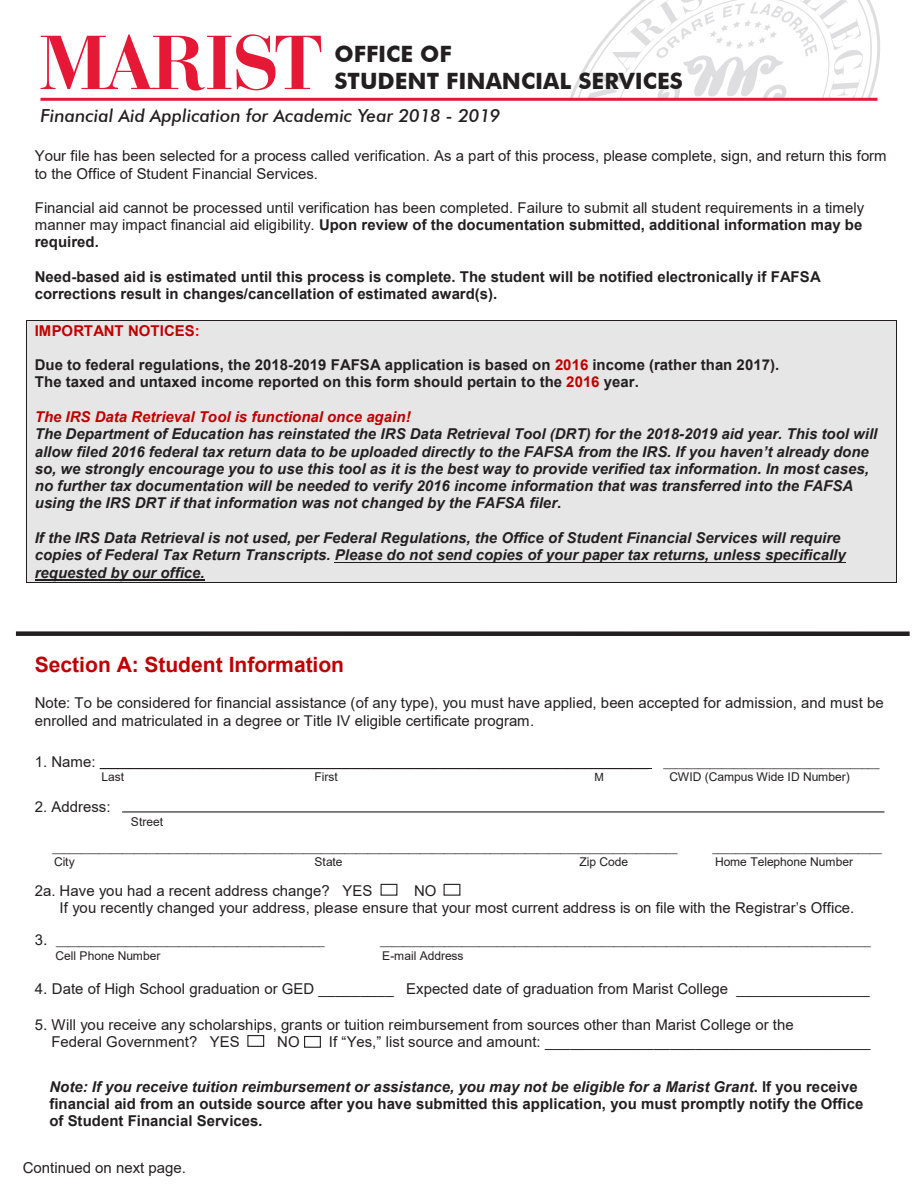
<style>
.page{position:relative;width:918px;height:1188px;background:#fff}
.page>*{position:absolute;margin:0;border:0;box-sizing:border-box;transform-origin:0 0}
.t1{font:700 22.5px/27px "Futura BT";color:#231f20}
.t2{font:700 21px "Arial";color:#c00000}
.t3{font:italic 500 18px "Futura BT";color:#231f20}
.t4{font:15px/17.2px "Arial";color:#231f20}
.t5{font:italic 700 15px/17.2px "Arial";letter-spacing:.005em;color:#231f20}
.t6{font:700 15px/17.2px "Arial";letter-spacing:.005em;color:#231f20}
.t7{font:700 15px "Arial";color:#c00000}
.t8{font:12px "Arial";letter-spacing:-.005em;color:#231f20}
.t9{font:11.4px "Arial";color:#231f20}
.t10{font:10.5px "Arial";color:#231f20}
.s1{font-weight:700}
.s2{color:#f00}
.s3{color:#c00000}
.s4{font-style:normal}
.s5{font-size:15px}
.s6{font-size:15.9px}
.s7{font-style:italic}
</style>
<div class="page">
<svg style="left:538px;top:0;width:342px;height:98px"></svg>
<svg style="left:40px;top:34px;width:281px;height:57px"></svg>
<hr style="left:40px;top:98px;width:838px;height:3px;background:#e51836">
<div style="left:27px;top:321px;width:869px;height:18px;background:#e7e6e6"></div>
<hr style="left:27px;top:320px;width:869px;height:1px;background:#231f20">
<div style="left:27px;top:339px;width:869px;height:18px;background:#e7e6e6"></div>
<div style="left:27px;top:357px;width:869px;height:17px;background:#e7e6e6"></div>
<div style="left:27px;top:374px;width:869px;height:17px;background:#e7e6e6"></div>
<div style="left:27px;top:391px;width:869px;height:17px;background:#e7e6e6"></div>
<div style="left:27px;top:408px;width:869px;height:18px;background:#e7e6e6"></div>
<div style="left:27px;top:426px;width:869px;height:17px;background:#e7e6e6"></div>
<div style="left:27px;top:443px;width:869px;height:17px;background:#e7e6e6"></div>
<div style="left:27px;top:460px;width:869px;height:17px;background:#e7e6e6"></div>
<div style="left:27px;top:477px;width:869px;height:18px;background:#e7e6e6"></div>
<div style="left:27px;top:495px;width:869px;height:17px;background:#e7e6e6"></div>
<div style="left:27px;top:512px;width:869px;height:17px;background:#e7e6e6"></div>
<div style="left:27px;top:529px;width:869px;height:17px;background:#e7e6e6"></div>
<div style="left:27px;top:546px;width:869px;height:18px;background:#e7e6e6"></div>
<hr style="left:335px;top:562px;width:511px;height:2px;background:#231f20">
<div style="left:27px;top:564px;width:869px;height:18px;background:#e7e6e6"></div>
<hr style="left:35px;top:579px;width:170px;height:2px;background:#231f20">
<hr style="left:27px;top:582px;width:869px;height:1px;background:#231f20">
<svg style="left:26px;top:320px;width:1px;height:263px"></svg>
<svg style="left:896px;top:320px;width:1px;height:263px"></svg>
<hr style="left:100px;top:768px;width:552px;height:1px;background:#231f20">
<div style="left:16px;top:631px;width:894px;height:5px;background:#231f20"></div>
<hr style="left:122px;top:811px;width:762px;height:2px;background:#231f20">
<div style="left:381px;top:884px;width:16px;height:12px;border:1px solid #231f20"></div>
<div style="left:444px;top:884px;width:16px;height:12px;border:1px solid #231f20"></div>
<div style="left:247px;top:1035px;width:17px;height:12px;border:1px solid #231f20"></div>
<div style="left:304px;top:1036px;width:17px;height:12px;border:1px solid #231f20"></div>
<h1 class="t1" style="left:334px;top:40px;width:350px">OFFICE OF<br>STUDENT FINANCIAL SERVICES</h1>
<p class="t3" style="left:40px;top:104px;width:462px">Financial Aid Application for Academic Year 2018 - 2019</p>
<p class="t4" style="left:35px;top:147px;width:853px">Your file has been selected for a process called verification. As a part of this process, please complete, sign, and return this form to the Office of Student Financial Services.</p>
<p class="t4" style="left:35px;top:199px;width:831px">Financial aid cannot be processed until verification has been completed. Failure to submit all student requirements in a timely manner may impact financial aid eligibility. <span class="s1">Upon review of the documentation submitted, additional information may be required.</span></p>
<p class="t6" style="left:35px;top:268px;width:788px">Need-based aid is estimated until this process is complete. The student will be notified electronically if FAFSA corrections result in changes/cancellation of estimated award(s).</p>
<p class="t7" style="left:35px;top:320px;width:166px">IMPORTANT NOTICES<span class="s2">:</span></p>
<p class="t6" style="left:35px;top:357px;width:746px">Due to federal regulations, the 2018-2019 FAFSA application is based on <span class="s3">2016</span> income (rather than 2017).<br>The taxed and untaxed income reported on this form should pertain to the <span class="s3">2016</span> year.</p>
<p class="t5" style="left:35px;top:409px;width:844px"><span class="s3">The IRS Data Retrieval Tool is functional once again!<br></span>The Department of Education has reinstated the IRS Data Retrieval Tool (DRT) for the 2018-2019 aid year. This tool will allow filed 2016 federal tax return data to be uploaded directly to the FAFSA from the IRS. If you haven’t already done so, we strongly encourage you to use this tool as it is the best way to provide verified tax information. In most cases, no further tax documentation will be needed to verify 2016 income information that was transferred into the FAFSA using the IRS DRT if that information was not changed by the FAFSA filer<span class="s4">.</span></p>
<p class="t5" style="left:35px;top:530px;width:813px">If the IRS Data Retrieval is not used, per Federal Regulations, the Office of Student Financial Services will require copies of Federal Tax Return Transcripts. Please do not send copies of your paper tax returns, unless specifically requested by our office.</p>
<p class="t2" style="left:35px;top:650px;width:311px">Section A: Student Information</p>
<p class="t4" style="left:35px;top:694px;width:850px">Note: To be considered for financial assistance (of any type), you must have applied, been accepted for admission, and must be enrolled and matriculated in a degree or Title IV eligible certificate program.</p>
<p class="t10" style="left:664px;top:756px;width:218px">_____________________________________</p>
<p class="t8" style="left:102px;top:769px;width:24px">Last</p>
<p class="t8" style="left:315px;top:769px;width:25px">First</p>
<p class="t9" style="left:594px;top:769px;width:11px">M</p>
<p class="t8" style="left:670px;top:769px;width:182px">CWID (Campus Wide ID Number)</p>
<p class="t4" style="left:35px;top:798px;width:77px">2. Address:</p>
<p class="t8" style="left:131px;top:814px;width:34px">Street</p>
<p class="t10" style="left:52px;top:841px;width:627px">___________________________________________________________________________________________________________</p>
<p class="t10" style="left:713px;top:841px;width:171px">_____________________________</p>
<p class="t8" style="left:54px;top:853px;width:22px">City</p>
<p class="t8" style="left:315px;top:853px;width:30px">State</p>
<p class="t8" style="left:579px;top:853px;width:50px">Zip Code</p>
<p class="t8" style="left:715px;top:853px;width:140px">Home Telephone Number</p>
<p class="t4" style="left:35px;top:882px;width:339px">2a. Have you had a recent address change? YES</p>
<p class="t4" style="left:60px;top:882px;width:796px;text-indent:355px">NO<br>If you recently changed your address, please ensure that your most current address is on file with the Registrar’s Office.</p>
<p class="t10" style="left:35px;top:934px;width:291px"><span class="s5">3</span><span class="s6">.</span> ______________________________________________</p>
<p class="t10" style="left:380px;top:934px;width:492px">____________________________________________________________________________________</p>
<p class="t8" style="left:56px;top:947px;width:106px">Cell Phone Number</p>
<p class="t8" style="left:382px;top:947px;width:83px">E-mail Address</p>
<p class="t4" style="left:35px;top:980px;width:837px">4<span class="s6">.</span> Date of High School graduation or GED _________ Expected date of graduation from Marist College ________________</p>
<p class="t4" style="left:51px;top:1015px;width:744px;line-height:17.7px;text-indent:-17px">5<span class="s6">.</span> Will you receive any scholarships, grants or tuition reimbursement from sources other than Marist College or the<br>Federal Government? YES</p>
<p class="t4" style="left:277px;top:1033px;width:24px">NO</p>
<p class="t4" style="left:329px;top:1033px;width:543px">If “Yes,” list source and amount: _______________________________________</p>
<p class="t6" style="left:49px;top:1078px;width:816px"><span class="s7">Note: If you receive tuition reimbursement or assistance, you may not be eligible for a Marist Grant</span>. If you receive financial aid from an outside source after you have submitted this application, you must promptly notify the Office of Student Financial Services<span class="s7">.</span></p>
<p class="t4" style="left:23px;top:1159px;width:165px">Continued on next page.</p>
</div>
